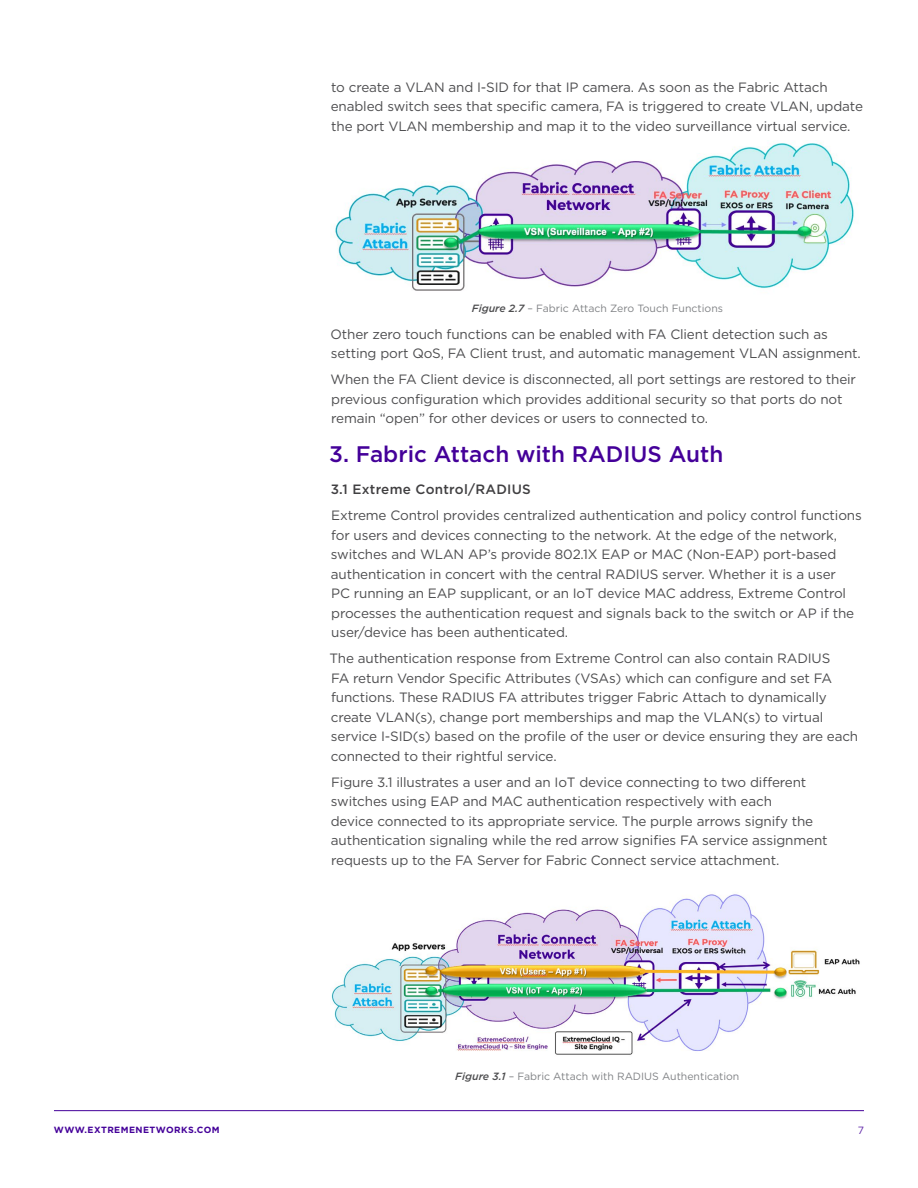
<style>
.page{position:relative;width:918px;height:1188px;background:#fff}
.page>*{position:absolute;margin:0;border:0;box-sizing:border-box;transform-origin:0 0}
.t1{font:500 22.5px "Gotham";color:#409}
.t2{font:13.5px/19.5px "Gotham";letter-spacing:-.01em;color:#4d4d4f}
.t3{font:500 13.5px "Gotham";letter-spacing:.02em;color:#414042}
.t4{font:10.5px "Gotham";color:#808285}
.t5{font:10.5px "Gotham";color:#6026a8}
.t6{font:700 9px "Gotham";letter-spacing:.05em;color:#409}
.s1{font-weight:500;font-style:italic;color:#4d4d4f}
</style>
<div class="page">
<hr style="left:54px;top:1110px;width:810px;height:1px;background:#409">
<img style="left:335px;top:142px;width:519px;height:149px">
<img style="left:331px;top:894px;width:529px;height:161px">
<p class="t2" style="left:331px;top:77px;width:534px">to create a VLAN and I-SID for that IP camera. As soon as the Fabric Attach enabled switch sees that specific camera, FA is triggered to create VLAN, update the port VLAN membership and map it to the video surveillance virtual service.</p>
<p class="t4" style="left:472px;top:302px;width:253px"><span class="s1">Figure 2.7</span> – Fabric Attach Zero Touch Functions</p>
<p class="t2" style="left:331px;top:324px;width:532px">Other zero touch functions can be enabled with FA Client detection such as setting port QoS, FA Client trust, and automatic management VLAN assignment.</p>
<p class="t2" style="left:330px;top:369px;width:527px">When the FA Client device is disconnected, all port settings are restored to their previous configuration which provides additional security so that ports do not remain “open” for other devices or users to connected to.</p>
<h1 class="t1" style="left:329px;top:440px;width:396px">3. Fabric Attach with RADIUS Auth</h1>
<p class="t3" style="left:331px;top:480px;width:202px">3.1 Extreme Control/RADIUS</p>
<p class="t2" style="left:331px;top:505px;width:532px">Extreme Control provides centralized authentication and policy control functions for users and devices connecting to the network. At the edge of the network, switches and WLAN AP’s provide 802.1X EAP or MAC (Non-EAP) port-based authentication in concert with the central RADIUS server. Whether it is a user<br>PC running an EAP supplicant, or an IoT device MAC address, Extreme Control processes the authentication request and signals back to the switch or AP if the user/device has been authenticated.</p>
<p class="t2" style="left:329px;top:648px;width:530px">The authentication response from Extreme Control can also contain RADIUS<br>FA return Vendor Specific Attributes (VSAs) which can configure and set FA functions. These RADIUS FA attributes trigger Fabric Attach to dynamically create VLAN(s), change port memberships and map the VLAN(s) to virtual service I-SID(s) based on the profile of the user or device ensuring they are each connected to their rightful service.</p>
<p class="t2" style="left:331px;top:772px;width:498px">Figure 3.1 illustrates a user and an IoT device connecting to two different switches using EAP and MAC authentication respectively with each<br>device connected to its appropriate service. The purple arrows signify the authentication signaling while the red arrow signifies FA service assignment requests up to the FA Server for Fabric Connect service attachment.</p>
<p class="t4" style="left:455px;top:1069px;width:286px"><span class="s1">Figure 3.1</span> – Fabric Attach with RADIUS Authentication</p>
<p class="t6" style="left:54px;top:1124px;width:167px">WWW.EXTREMENETWORKS.COM</p>
<p class="t5" style="left:858px;top:1124px;width:8px">7</p>
</div>
